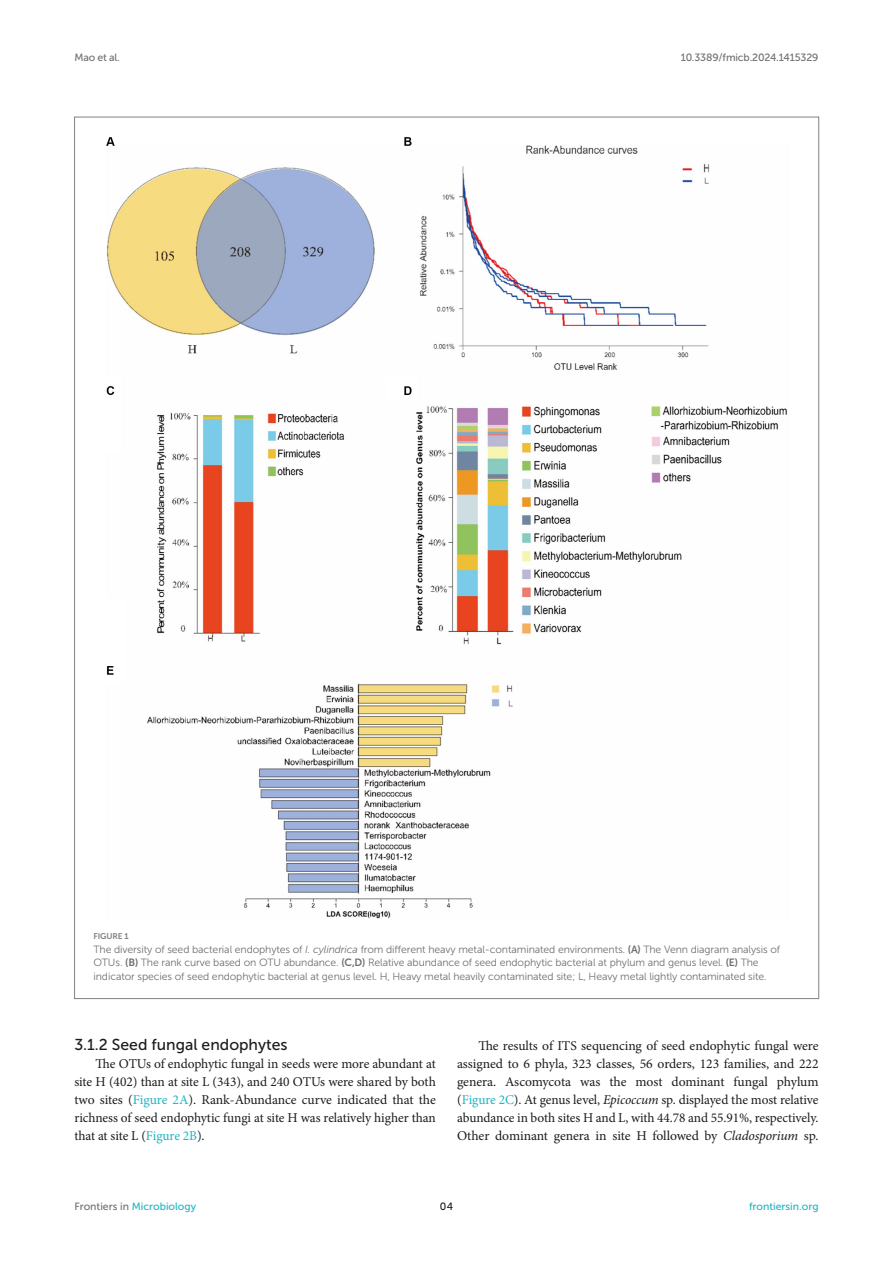
<style>
.page{position:relative;width:893px;height:1263px;background:#fff}
.page>*{position:absolute;margin:0;border:0;box-sizing:border-box;transform-origin:0 0}
.HEAD_3{font:15.75px "Museo Sans 500";color:#1b1c1b}
.TEXT{font:13.5px/18px "Minion Pro";letter-spacing:-.01em;color:#1b1c1b;text-align:justify}
.TEXT_FLUSH{font:13.5px/18px "Minion Pro";letter-spacing:-.01em;color:#1b1c1b;text-align:justify}
.FIG_LEG{font:10.5px/13.5px "Museo Sans 300";letter-spacing:-.01em;color:#706f70}
.t1{font:10.5px "Museo Sans 500";color:#1db5c3}
.t2{font:10.5px "Museo Sans 500";letter-spacing:-.015em;color:#706f70}
.t3{font:10.5px "Museo Sans 500";color:#1b1c1b}
.FIG_HD{font:8.25px "Museo Sans 700";letter-spacing:-.01em;color:#7e7f7f}
.s1{font-style:italic}
.s2{font-family:"Museo Sans 700"}
.s3{color:#1db5c3}
.s4{color:#706f70}
</style>
<div class="page">
<img style="left:106px;top:137px;width:681px;height:782px">
<p class="t2" style="left:74px;top:51px;width:47px">Mao et al.</p>
<p class="t2" style="left:681px;top:51px;width:139px">10.3389/fmicb.2024.1415329</p>
<p class="FIG_HD" style="left:94px;top:932px;width:37px">FIGURE 1</p>
<p class="FIG_LEG" style="left:94px;top:942px;width:688px">The diversity of seed bacterial endophytes of <span class="s1">I. cylindrica</span> from different heavy metal-contaminated environments. <span class="s2">(A)</span> The Venn diagram analysis of<br>OTUs. <span class="s2">(B)</span> The rank curve based on OTU abundance. <span class="s2">(C,D)</span> Relative abundance of seed endophytic bacterial at phylum and genus level. <span class="s2">(E)</span> The indicator species of seed endophytic bacterial at genus level. H, Heavy metal heavily contaminated site; L, Heavy metal lightly contaminated site.</p>
<p class="HEAD_3" style="left:74px;top:1036px;width:215px">3.1.2 Seed fungal endophytes</p>
<p class="TEXT_FLUSH" style="left:74px;top:1055px;width:363px;text-indent:21px">The OTUs of endophytic fungal in seeds were more abundant at site H (402) than at site L (343), and 240 OTUs were shared by both two sites (<span class="s3">Figure 2A</span>). Rank-Abundance curve indicated that the richness of seed endophytic fungi at site H was relatively higher than that at site L (<span class="s3">Figure 2B</span>).</p>
<p class="TEXT" style="left:457px;top:1037px;width:363px;text-indent:21px">The results of ITS sequencing of seed endophytic fungal were assigned to 6 phyla, 323 classes, 56 orders, 123 families, and 222 genera. Ascomycota was the most dominant fungal phylum (<span class="s3">Figure 2C</span>). At genus level, <span class="s1">Epicoccum</span> sp. displayed the most relative abundance in both sites H and L, with 44.78 and 55.91%, respectively.<br>Other dominant genera in site H followed by <span class="s1">Cladosporium</span> sp.</p>
<p class="t1" style="left:74px;top:1200px;width:123px"><span class="s4">Frontiers in</span> Microbiology</p>
<p class="t3" style="left:440px;top:1200px;width:15px">04</p>
<p class="t1" style="left:749px;top:1200px;width:71px">frontiersin.org</p>
</div>
